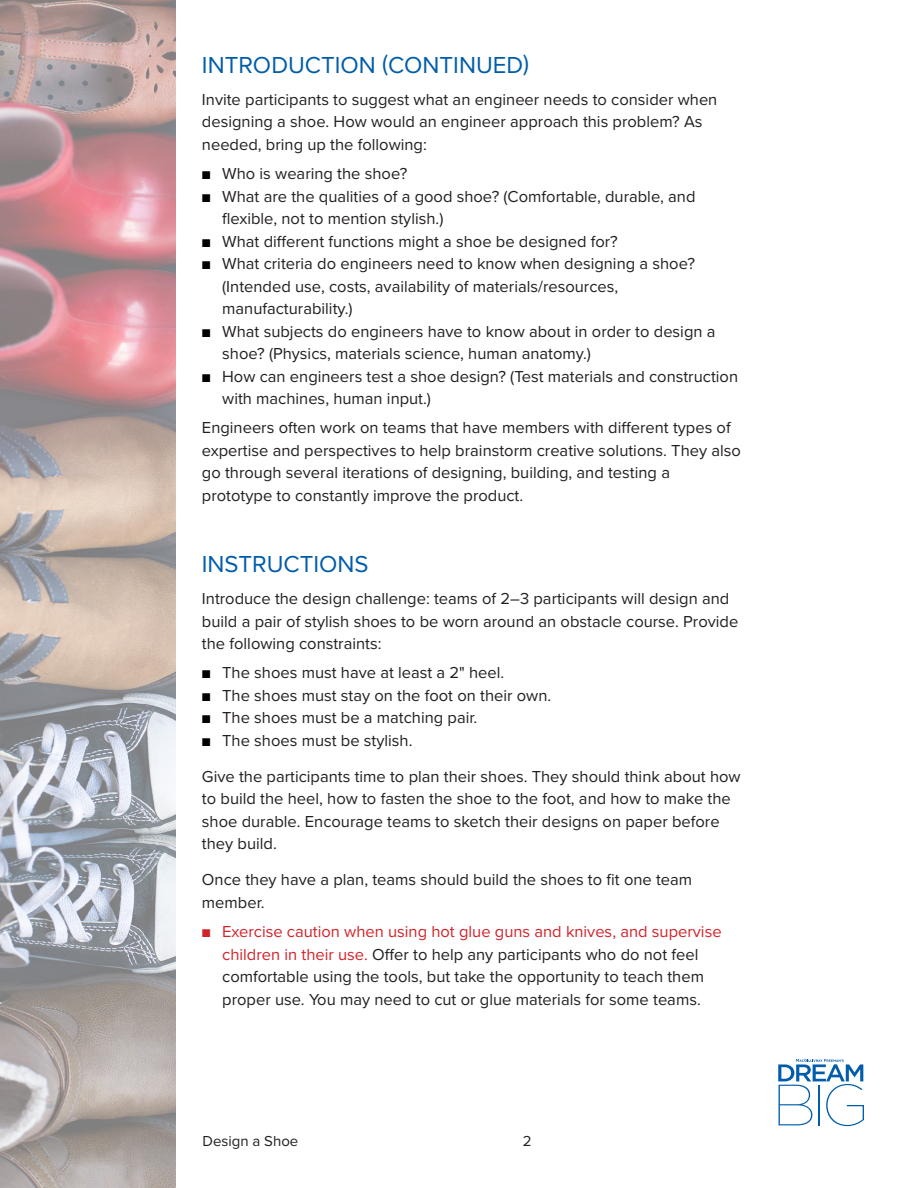
<style>
.page{position:relative;width:918px;height:1188px;background:#fff}
.page>*{position:absolute;margin:0;border:0;box-sizing:border-box;transform-origin:0 0}
.Paragraph_Style_1{font:24px "Proxima Nova";color:#015dab}
.Paragraph_Style_2{font:16.5px/22.5px "Proxima Nova";color:#231f20}
.Paragraph_Style_1-2{font:16.5px/22.5px "Proxima Nova";color:#231f20}
.t1{font:15px "Proxima Nova";color:#231f20}
.s1{font-size:13.5px;color:#000}
.s2{font-size:13.5px;color:#d1232a}
.s3{color:#d1232a}
</style>
<div class="page">
<img style="left:0;top:0;width:176px;height:1188px">
<svg style="left:778px;top:1059px;width:86px;height:67px"></svg>
<p class="Paragraph_Style_1" style="left:202px;top:51px;width:329px">INTRODUCTION (CONTINUED)</p>
<p class="Paragraph_Style_2" style="left:202px;top:88px;width:517px">Invite participants to suggest what an engineer needs to consider when designing a shoe. How would an engineer approach this problem? As needed, bring up the following:</p>
<p class="Paragraph_Style_2" style="left:202px;top:163px;width:207px"><span class="s1">■</span> Who is wearing the shoe?</p>
<p class="Paragraph_Style_2" style="left:222px;top:185px;width:475px;text-indent:-20px"><span class="s1">■</span> What are the qualities of a good shoe? (Comfortable, durable, and flexible, not to mention stylish.)</p>
<p class="Paragraph_Style_2" style="left:202px;top:230px;width:417px"><span class="s1">■</span> What different functions might a shoe be designed for?</p>
<p class="Paragraph_Style_2" style="left:222px;top:253px;width:474px;text-indent:-20px"><span class="s1">■</span> What criteria do engineers need to know when designing a shoe? (Intended use, costs, availability of materials/resources, manufacturability.)</p>
<p class="Paragraph_Style_2" style="left:222px;top:320px;width:495px;text-indent:-20px"><span class="s1">■</span> What subjects do engineers have to know about in order to design a shoe? (Physics, materials science, human anatomy.)</p>
<p class="Paragraph_Style_2" style="left:222px;top:365px;width:517px;text-indent:-20px"><span class="s1">■</span> How can engineers test a shoe design? (Test materials and construction with machines, human input.)</p>
<p class="Paragraph_Style_2" style="left:202px;top:417px;width:540px">Engineers often work on teams that have members with different types of expertise and perspectives to help brainstorm creative solutions. They also go through several iterations of designing, building, and testing a prototype to constantly improve the product.</p>
<p class="Paragraph_Style_1" style="left:202px;top:550px;width:168px">INSTRUCTIONS</p>
<p class="Paragraph_Style_1-2" style="left:202px;top:588px;width:538px">Introduce the design challenge: teams of 2–3 participants will design and build a pair of stylish shoes to be worn around an obstacle course. Provide the following constraints:</p>
<p class="Paragraph_Style_2" style="left:202px;top:662px;width:304px"><span class="s1">■</span> The shoes must have at least a 2" heel.</p>
<p class="Paragraph_Style_2" style="left:202px;top:684px;width:351px"><span class="s1">■</span> The shoes must stay on the foot on their own.</p>
<p class="Paragraph_Style_2" style="left:202px;top:707px;width:277px"><span class="s1">■</span> The shoes must be a matching pair.</p>
<p class="Paragraph_Style_2" style="left:202px;top:729px;width:212px"><span class="s1">■</span> The shoes must be stylish.</p>
<p class="Paragraph_Style_1-2" style="left:202px;top:765px;width:540px">Give the participants time to plan their shoes. They should think about how to build the heel, how to fasten the shoe to the foot, and how to make the shoe durable. Encourage teams to sketch their designs on paper before they build.</p>
<p class="Paragraph_Style_1-2" style="left:202px;top:869px;width:492px">Once they have a plan, teams should build the shoes to fit one team member.</p>
<p class="Paragraph_Style_2" style="left:202px;top:921px;width:521px;text-align:center"><span class="s2">■</span> <span class="s3">Exercise caution when using hot glue guns and knives, and supervise children in their use.</span> Offer to help any participants who do not feel comfortable using the tools, but take the opportunity to teach them proper use. You may need to cut or glue materials for some teams.</p>
<p class="t1" style="left:202px;top:1132px;width:97px">Design a Shoe</p>
<p class="t1" style="left:523px;top:1132px;width:10px">2</p>
</div>
